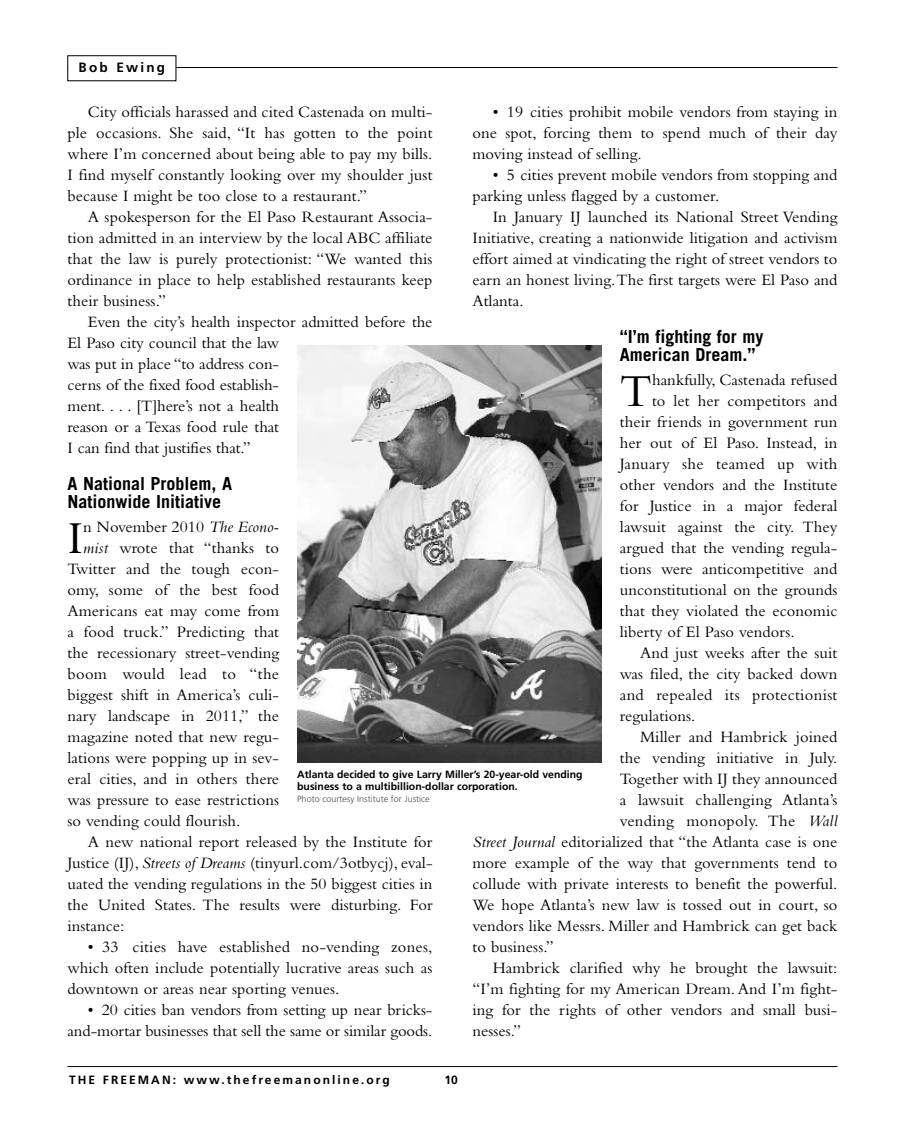
<style>
.page{position:relative;width:905px;height:1134px;background:#fff}
.page>*{position:absolute;margin:0;border:0;box-sizing:border-box;transform-origin:0 0}
.t1{font:47.7px "Bembo";color:#000}
.t2{font:700 18px/18px "Trade Gothic";color:#000}
.t3{font:16.5px/21px "Bembo";letter-spacing:.005em;color:#000;text-align:justify}
.t4{font:700 13.5px "Frutiger";letter-spacing:.165em;color:#000}
.t5{font:700 12px "Frutiger";letter-spacing:.17em;color:#000}
.t6{font:700 10.5px/12px "Frutiger";color:#000}
.t7{font:300 9px "Frutiger";color:#4d4d4d}
.s1{font-style:italic}
</style>
<div class="page">
<hr style="left:68px;top:1066px;width:769px;height:1px;background:#000">
<hr style="left:68px;top:67px;width:769px;height:1px;background:#000">
<div style="left:68px;top:56px;width:108px;height:25px;background:#fff"></div>
<img style="left:297px;top:345px;width:304px;height:417px">
<p class="t4" style="left:78px;top:62px;width:88px">Bob Ewing</p>
<p class="t3" style="left:472px;top:103px;width:366px;text-indent:20px">• 19 cities prohibit mobile vendors from staying in one spot, forcing them to spend much of their day moving instead of selling.</p>
<p class="t3" style="left:472px;top:166px;width:366px;text-indent:20px">• 5 cities prevent mobile vendors from stopping and parking unless flagged by a customer.</p>
<p class="t3" style="left:472px;top:208px;width:366px;text-indent:20px">In January IJ launched its National Street Vending Initiative, creating a nationwide litigation and activism effort aimed at vindicating the right of street vendors to earn an honest living.The first targets were El Paso and Atlanta.</p>
<p class="t2" style="left:619px;top:329px;width:145px">“I’m fighting for my<br>American Dream.”</p>
<h1 class="t1" style="left:619px;top:374px;width:34px">T</h1>
<p class="t3" style="left:652px;top:371px;width:187px">hankfully, Castenada refused</p>
<p class="t3" style="left:67px;top:103px;width:366px;text-indent:20px">City officials harassed and cited Castenada on multi&shy;ple occasions. She said, “It has gotten to the point where I’m concerned about being able to pay my bills.<br>I find myself constantly looking over my shoulder just because I might be too close to a restaurant.”</p>
<p class="t3" style="left:67px;top:208px;width:366px;text-indent:20px">A spokesperson for the El Paso Restaurant Associa&shy;tion admitted in an interview by the local ABC affiliate that the law is purely protectionist: “We wanted this ordinance in place to help established restaurants keep their business.”</p>
<p class="t3" style="left:67px;top:313px;width:366px;text-align:left;text-indent:20px">Even the city’s health inspector admitted before the El Paso city council that the law<br>was put in place “to address con-<br>cerns of the fixed food establish-<br>ment. . . . [T]here’s not a health<br>reason or a Texas food rule that<br>I can find that justifies that.”</p>
<p class="t2" style="left:68px;top:476px;width:166px">A National Problem, A<br>Nationwide Initiative</p>
<h1 class="t1" style="left:68px;top:521px;width:17px">I</h1>
<p class="t3" style="left:83px;top:518px;width:197px">n November 2010 <span class="s1">The Econo-</span></p>
<p class="t3" style="left:652px;top:392px;width:187px">to let her competitors and</p>
<p class="t3" style="left:619px;top:413px;width:219px">their friends in government run</p>
<p class="t3" style="left:619px;top:434px;width:219px">her out of El Paso. Instead, in</p>
<p class="t3" style="left:619px;top:455px;width:219px">January she teamed up with</p>
<p class="t3" style="left:619px;top:476px;width:219px">other vendors and the Institute</p>
<p class="t3" style="left:619px;top:497px;width:219px">for Justice in a major federal</p>
<p class="t3" style="left:619px;top:518px;width:219px">lawsuit against the city. They</p>
<p class="t3" style="left:619px;top:539px;width:219px">argued that the vending regula-</p>
<p class="t3" style="left:619px;top:560px;width:219px">tions were anticompetitive and</p>
<p class="t3" style="left:619px;top:581px;width:219px">unconstitutional on the grounds</p>
<p class="t3" style="left:619px;top:602px;width:219px">that they violated the economic</p>
<p class="t3" style="left:619px;top:623px;width:176px">liberty of El Paso vendors.</p>
<p class="t3" style="left:640px;top:644px;width:199px">And just weeks after the suit</p>
<p class="t3" style="left:619px;top:665px;width:219px">was filed, the city backed down</p>
<p class="t3" style="left:619px;top:686px;width:219px">and repealed its protectionist</p>
<p class="t3" style="left:619px;top:707px;width:77px">regulations.</p>
<p class="t3" style="left:640px;top:728px;width:199px">Miller and Hambrick joined</p>
<p class="t3" style="left:619px;top:749px;width:219px">the vending initiative in July.</p>
<p class="t3" style="left:619px;top:770px;width:219px">Together with IJ they announced</p>
<p class="t3" style="left:619px;top:791px;width:219px">a lawsuit challenging Atlanta’s</p>
<p class="t3" style="left:619px;top:812px;width:219px">vending monopoly. The <span class="s1">Wall</span></p>
<p class="t3" style="left:472px;top:833px;width:366px"><span class="s1">Street Journal</span> editorialized that “the Atlanta case is one</p>
<p class="t3" style="left:472px;top:854px;width:366px">more example of the way that governments tend to</p>
<p class="t3" style="left:472px;top:875px;width:366px">collude with private interests to benefit the powerful.</p>
<p class="t3" style="left:472px;top:896px;width:366px">We hope Atlanta’s new law is tossed out in court, so</p>
<p class="t3" style="left:472px;top:917px;width:366px">vendors like Messrs. Miller and Hambrick can get back</p>
<p class="t3" style="left:472px;top:938px;width:83px">to business.”</p>
<p class="t3" style="left:492px;top:959px;width:346px">Hambrick clarified why he brought the lawsuit:</p>
<p class="t3" style="left:472px;top:980px;width:366px">“I’m fighting for my American Dream. And I’m fight-</p>
<p class="t3" style="left:472px;top:1001px;width:366px">ing for the rights of other vendors and small busi-</p>
<p class="t3" style="left:472px;top:1022px;width:50px">nesses.”</p>
<p class="t3" style="left:83px;top:539px;width:197px"><span class="s1">mist</span> wrote that “thanks to</p>
<p class="t3" style="left:67px;top:560px;width:213px">Twitter and the tough econ-</p>
<p class="t3" style="left:67px;top:581px;width:213px">omy, some of the best food</p>
<p class="t3" style="left:67px;top:602px;width:213px">Americans eat may come from</p>
<p class="t3" style="left:67px;top:623px;width:213px">a food truck.” Predicting that</p>
<p class="t3" style="left:67px;top:644px;width:213px">the recessionary street-vending</p>
<p class="t3" style="left:67px;top:665px;width:213px">boom would lead to “the</p>
<p class="t3" style="left:67px;top:686px;width:213px">biggest shift in America’s culi-</p>
<p class="t3" style="left:67px;top:707px;width:213px">nary landscape in 2011,” the</p>
<p class="t3" style="left:67px;top:728px;width:213px">magazine noted that new regu-</p>
<p class="t3" style="left:67px;top:749px;width:213px">lations were popping up in sev-</p>
<p class="t3" style="left:67px;top:770px;width:213px">eral cities, and in others there</p>
<p class="t3" style="left:67px;top:791px;width:213px">was pressure to ease restrictions</p>
<p class="t3" style="left:67px;top:812px;width:174px">so vending could flourish.</p>
<p class="t3" style="left:88px;top:833px;width:346px">A new national report released by the Institute for</p>
<p class="t3" style="left:67px;top:854px;width:366px">Justice (IJ), <span class="s1">Streets of Dreams</span> (tinyurl.com/3otbycj), eval-</p>
<p class="t3" style="left:67px;top:875px;width:366px">uated the vending regulations in the 50 biggest cities in</p>
<p class="t3" style="left:67px;top:896px;width:366px">the United States. The results were disturbing. For</p>
<p class="t3" style="left:67px;top:917px;width:59px">instance:</p>
<p class="t3" style="left:67px;top:938px;width:366px;text-indent:20px">• 33 cities have established no-vending zones, which often include potentially lucrative areas such as downtown or areas near sporting venues.</p>
<p class="t3" style="left:67px;top:1001px;width:366px;text-align:right">• 20 cities ban vendors from setting up near bricks&shy;and-mortar businesses that sell the same or similar goods.</p>
<p class="t6" style="left:297px;top:769px;width:287px">Atlanta decided to give Larry Miller’s 20-year-old vending business to a multibillion-dollar corporation.</p>
<p class="t7" style="left:297px;top:795px;width:134px">Photo courtesy Institute for Justice</p>
<p class="t5" style="left:69px;top:1075px;width:322px">THE FREEMAN: www.thefreemanonline.org</p>
<p class="t5" style="left:444px;top:1075px;width:15px">10</p>
</div>
